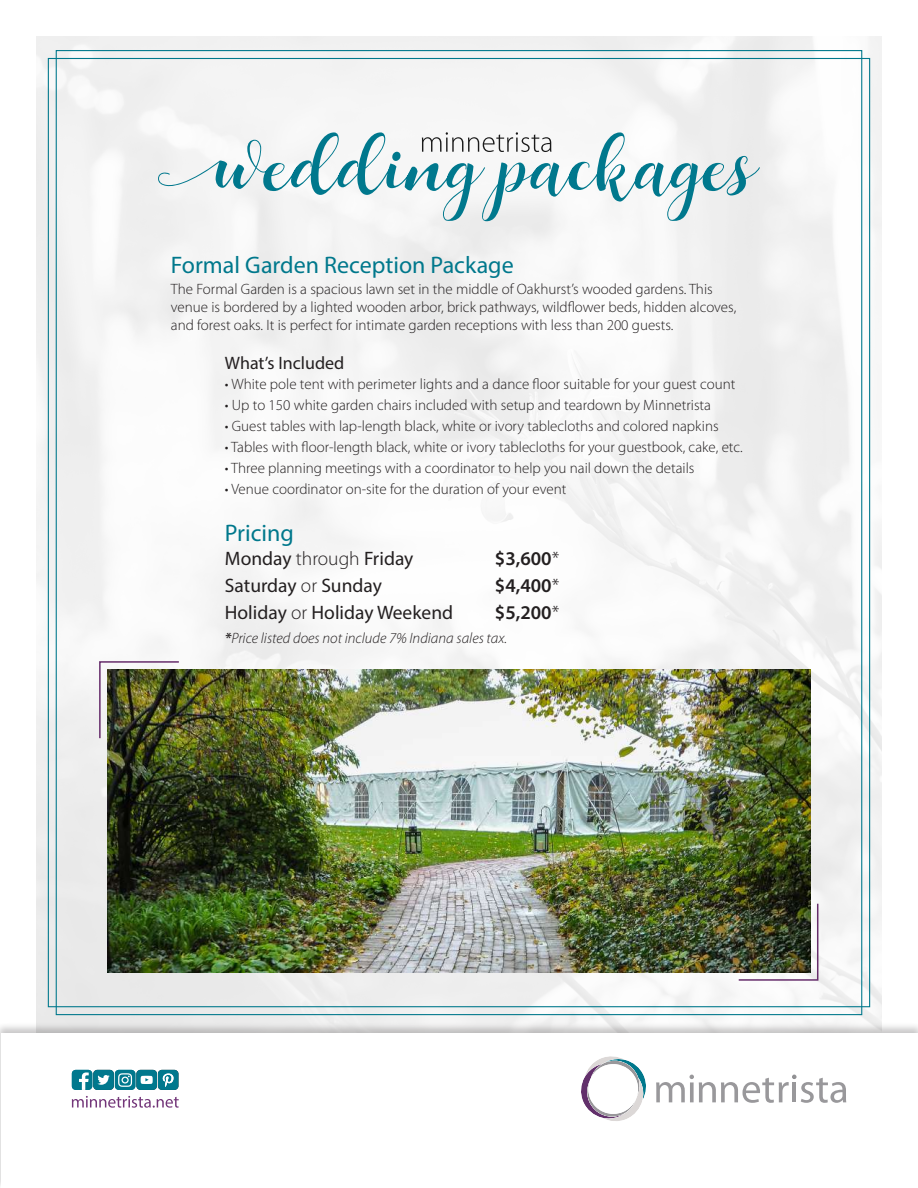
<style>
.page{position:relative;width:918px;height:1188px;background:#fff}
.page>*{position:absolute;margin:0;border:0;box-sizing:border-box;transform-origin:0 0}
.t1{font:24px "Myriad Pro";color:#00788c}
.t2{font:19.5px "Myriad Pro";color:#231f20}
.t3{font:600 19.5px "Myriad Pro";color:#231f20}
.t4{font:18px "Myriad Pro";color:#231f20}
.t5{font:300 15px/18px "Myriad Pro";color:#231f20}
.t6{font:italic 300 15px "Myriad Pro";color:#231f20}
.s1{font-weight:300}
.s2{font-weight:600}
</style>
<div class="page">
<img style="left:37px;top:37px;width:844px;height:985px">
<div style="left:0;top:1022px;width:918px;height:166px;background:#231f20;opacity:.25"></div>
<div style="left:1px;top:1033px;width:917px;height:155px;background:#fff"></div>
<svg style="left:72px;top:1070px;width:106px;height:20px;background:#3c96a6"></svg>
<svg style="left:72px;top:1096px;width:107px;height:12px"></svg>
<svg style="left:656px;top:1075px;width:190px;height:28px"></svg>
<svg style="left:581px;top:1056px;width:65px;height:65px"></svg>
<svg style="left:158px;top:132px;width:602px;height:89px;fill:#f5f5f5"></svg>
<svg style="left:422px;top:132px;width:129px;height:20px"></svg>
<img style="left:108px;top:670px;width:702px;height:302px">
<img style="left:98px;top:660px;width:82px;height:80px">
<img style="left:737px;top:902px;width:82px;height:79px">
<h1 class="t1" style="left:171px;top:250px;width:344px">Formal Garden Reception Package</h1>
<p class="t5" style="left:171px;top:280px;width:567px">The Formal Garden is a spacious lawn set in the middle of Oakhurst’s wooded gardens. This venue is bordered by a lighted wooden arbor, brick pathways, wildflower beds, hidden alcoves, and forest oaks. It is perfect for intimate garden receptions with less than 200 guests.</p>
<p class="t4" style="left:225px;top:352px;width:121px">What’s Included</p>
<p class="t5" style="left:225px;top:375px;width:512px">• White pole tent with perimeter lights and a dance floor suitable for your guest count</p>
<p class="t5" style="left:225px;top:396px;width:488px">• Up to 150 white garden chairs included with setup and teardown by Minnetrista</p>
<p class="t5" style="left:225px;top:417px;width:495px">• Guest tables with lap-length black, white or ivory tablecloths and colored napkins</p>
<p class="t5" style="left:225px;top:438px;width:519px">• Tables with floor-length black, white or ivory tablecloths for your guestbook, cake, etc.</p>
<p class="t5" style="left:225px;top:459px;width:471px">• Three planning meetings with a coordinator to help you nail down the details</p>
<p class="t5" style="left:225px;top:480px;width:343px">• Venue coordinator on-site for the duration of your event</p>
<h1 class="t1" style="left:225px;top:518px;width:71px">Pricing</h1>
<h2 class="t2" style="left:225px;top:546px;width:190px">Monday <span class="s1">through</span> Friday</h2>
<h2 class="t3" style="left:495px;top:547px;width:66px">$3,600<span class="s1">*</span></h2>
<h2 class="t2" style="left:225px;top:573px;width:159px">Saturday <span class="s1">or</span> Sunday</h2>
<h2 class="t3" style="left:495px;top:574px;width:66px">$4,400<span class="s1">*</span></h2>
<h2 class="t2" style="left:225px;top:600px;width:230px">Holiday <span class="s1">or</span> Holiday Weekend</h2>
<h2 class="t3" style="left:495px;top:601px;width:66px">$5,200<span class="s1">*</span></h2>
<p class="t6" style="left:225px;top:630px;width:284px"><span class="s2">*</span>Price listed does not include 7% Indiana sales tax.</p>
</div>
